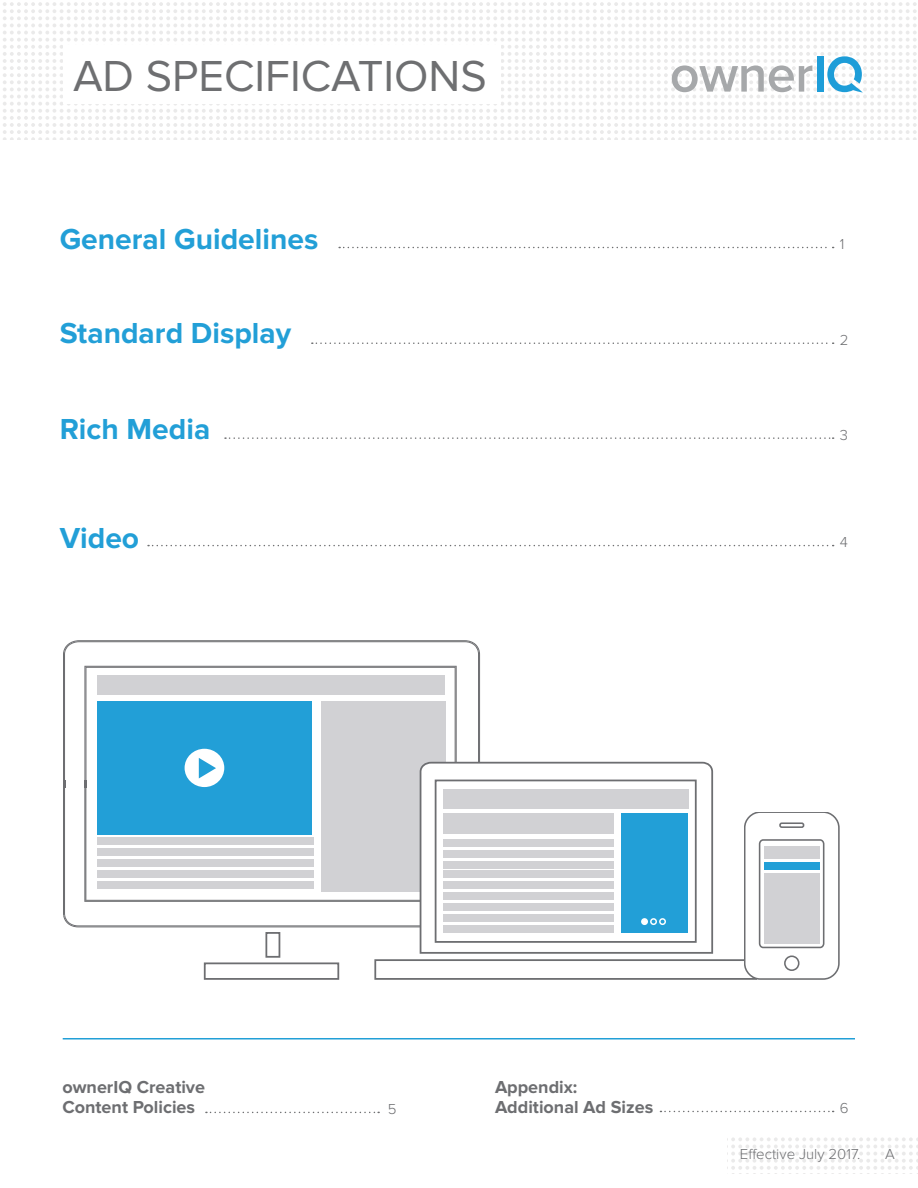
<style>
.page{position:relative;width:918px;height:1188px;background:#fff}
.page>*{position:absolute;margin:0;border:0;box-sizing:border-box;transform-origin:0 0}
.t1{font:45px "Proxima Nova";color:#6e6f71}
.t2{font:700 30px "Proxima Nova";color:#229fd7}
.t3{font:700 18px/19.5px "Proxima Nova";color:#6d6e71}
.t4{font:300 15px "Proxima Nova";color:#6d6e71}
</style>
<div class="page">
<svg style="left:727px;top:1137px;width:191px;height:37px"></svg>
<hr style="left:63px;top:1038px;width:792px;height:2px;background:#229fd7">
<svg style="left:63px;top:640px;width:777px;height:340px"></svg>
<div style="left:641px;top:918px;width:7px;height:7px;border:2px solid #fff;border-radius:50%"></div>
<div style="left:650px;top:918px;width:7px;height:7px;border:2px solid #fff;border-radius:50%"></div>
<div style="left:659px;top:918px;width:7px;height:7px;border:2px solid #fff;border-radius:50%"></div>
<svg style="left:339px;top:247px;width:495px;height:1px"></svg>
<svg style="left:312px;top:342px;width:522px;height:2px"></svg>
<svg style="left:225px;top:437px;width:609px;height:2px"></svg>
<svg style="left:148px;top:545px;width:686px;height:1px"></svg>
<svg style="left:206px;top:1112px;width:173px;height:1px"></svg>
<svg style="left:660px;top:1111px;width:174px;height:1px"></svg>
<svg style="left:3px;top:2px;width:914px;height:138px"></svg>
<h1 class="t1" style="left:73px;top:50px;width:415px">AD SPECIFICATIONS</h1>
<h2 class="t2" style="left:60px;top:222px;width:260px">General Guidelines</h2>
<p class="t4" style="left:840px;top:235px;width:6px">1</p>
<h2 class="t2" style="left:60px;top:316px;width:233px">Standard Display</h2>
<p class="t4" style="left:840px;top:331px;width:10px">2</p>
<h2 class="t2" style="left:60px;top:412px;width:152px">Rich Media</h2>
<p class="t4" style="left:840px;top:426px;width:10px">3</p>
<h2 class="t2" style="left:60px;top:520px;width:81px">Video</h2>
<p class="t4" style="left:840px;top:533px;width:10px">4</p>
<p class="t3" style="left:62px;top:1078px;width:144px">ownerIQ Creative<br>Content Policies</p>
<p class="t4" style="left:388px;top:1100px;width:10px">5</p>
<p class="t3" style="left:495px;top:1078px;width:160px">Appendix:<br>Additional Ad Sizes</p>
<p class="t4" style="left:840px;top:1099px;width:10px">6</p>
<p class="t4" style="left:740px;top:1146px;width:122px">Effective July 2017.</p>
<p class="t4" style="left:885px;top:1146px;width:11px">A</p>
</div>
